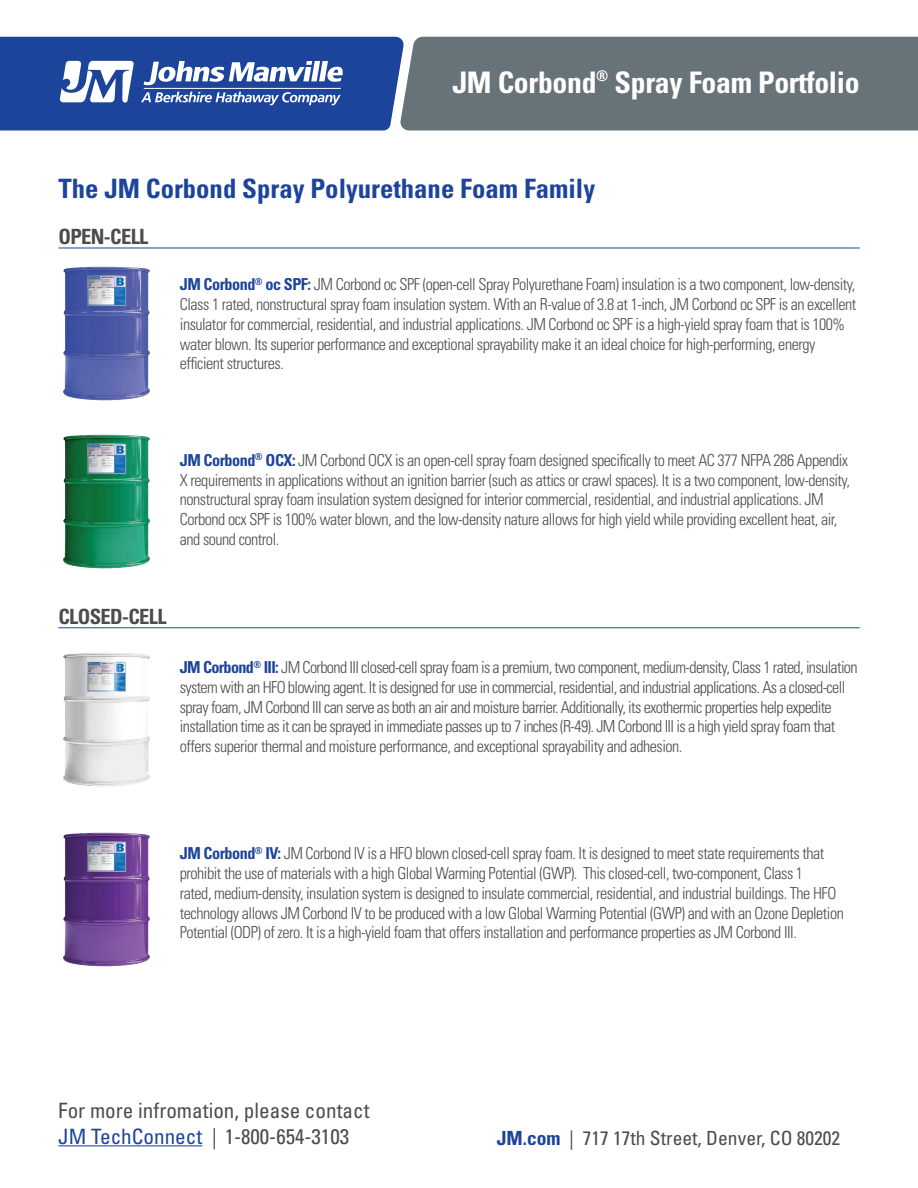
<style>
.page{position:relative;width:918px;height:1188px;background:#fff}
.page>*{position:absolute;margin:0;border:0;box-sizing:border-box;transform-origin:0 0}
.t1{font:700 condensed 29.7px "Univers LT Std";letter-spacing:-.01em;color:#fff}
.t2{font:700 condensed 26.7px "Univers LT Std";color:#1d449b}
.t3{font:condensed 21.15px/25.3px "Univers LT Std";color:#4b4c4d}
.t4{font:700 condensed 21px "Univers";letter-spacing:-.03em;color:#4b4c4d}
.t5{font:condensed 19.5px "Univers";color:#4b4c4d}
.t6{font:300 condensed 16.5px/19.8px "Univers";letter-spacing:-.03em;color:#4b4c4d}
.s1{font-weight:700;color:#1d449b}
.s2{color:#1d449b}
</style>
<div class="page">
<div style="left:404px;top:37px;width:514px;height:93px;background:#687379"></div>
<svg style="left:0;top:37px;width:404px;height:93px;background:#3d5fa9"></svg>
<hr style="left:144px;top:88px;width:197px;height:1px;background:#fff">
<hr style="left:58px;top:248px;width:802px;height:1px;background:#1d449b">
<hr style="left:58px;top:627px;width:802px;height:1px;background:#1d449b">
<img style="left:63px;top:266px;width:87px;height:135px">
<img style="left:63px;top:434px;width:87px;height:135px">
<img style="left:63px;top:652px;width:87px;height:135px">
<img style="left:63px;top:832px;width:87px;height:135px">
<hr style="left:58px;top:1145px;width:144px;height:1px;background:#1d449b">
<h1 class="t1" style="left:452px;top:64px;width:409px">JM Corbond<sup>®</sup> Spray Foam Portfolio</h1>
<h2 class="t2" style="left:58px;top:172px;width:538px">The JM Corbond Spray Polyurethane Foam Family</h2>
<p class="t4" style="left:58px;top:224px;width:91px">OPEN-CELL</p>
<p class="t6" style="left:180px;top:274px;width:678px"><span class="s1">JM Corbond</span><sup>®</sup> <span class="s1">oc SPF:</span> JM Corbond oc SPF (open-cell Spray Polyurethane Foam) insulation is a two component, low-density, Class 1 rated, nonstructural spray foam insulation system. With an R-value of 3.8 at 1-inch, JM Corbond oc SPF is an excellent insulator for commercial, residential, and industrial applications. JM Corbond oc SPF is a high-yield spray foam that is 100% water blown. Its superior performance and exceptional sprayability make it an ideal choice for high-performing, energy efficient structures.</p>
<p class="t6" style="left:180px;top:450px;width:672px"><span class="s1">JM Corbond</span><sup>®</sup> <span class="s1">OCX:</span> JM Corbond OCX is an open-cell spray foam designed specifically to meet AC 377 NFPA 286 Appendix X requirements in applications without an ignition barrier (such as attics or crawl spaces). It is a two component, low-density, nonstructural spray foam insulation system designed for interior commercial, residential, and industrial applications. JM Corbond ocx SPF is 100% water blown, and the low-density nature allows for high yield while providing excellent heat, air, and sound control.</p>
<p class="t4" style="left:58px;top:604px;width:110px">CLOSED-CELL</p>
<p class="t6" style="left:180px;top:657px;width:679px"><span class="s1">JM Corbond</span><sup>®</sup> <span class="s1">III:</span> JM Corbond III closed-cell spray foam is a premium, two component, medium-density, Class 1 rated, insulation system with an HFO blowing agent. It is designed for use in commercial, residential, and industrial applications. As a closed-cell spray foam, JM Corbond III can serve as both an air and moisture barrier. Additionally, its exothermic properties help expedite installation time as it can be sprayed in immediate passes up to 7 inches (R-49). JM Corbond III is a high yield spray foam that offers superior thermal and moisture performance, and exceptional sprayability and adhesion.</p>
<p class="t6" style="left:180px;top:843px;width:665px"><span class="s1">JM Corbond</span><sup>®</sup> <span class="s1">IV:</span> JM Corbond IV is a HFO blown closed-cell spray foam. It is designed to meet state requirements that prohibit the use of materials with a high Global Warming Potential (GWP). This closed-cell, two-component, Class 1<br>rated, medium-density, insulation system is designed to insulate commercial, residential, and industrial buildings. The HFO technology allows JM Corbond IV to be produced with a low Global Warming Potential (GWP) and with an Ozone Depletion Potential (ODP) of zero. It is a high-yield foam that offers installation and performance properties as JM Corbond III.</p>
<p class="t3" style="left:58px;top:1098px;width:313px">For more infromation, please contact<br><span class="s2">JM TechConnect</span> | 1-800-654-3103</p>
<p class="t5" style="left:497px;top:1125px;width:345px"><span class="s1">JM.com</span> | 717 17th Street, Denver, CO 80202</p>
</div>
